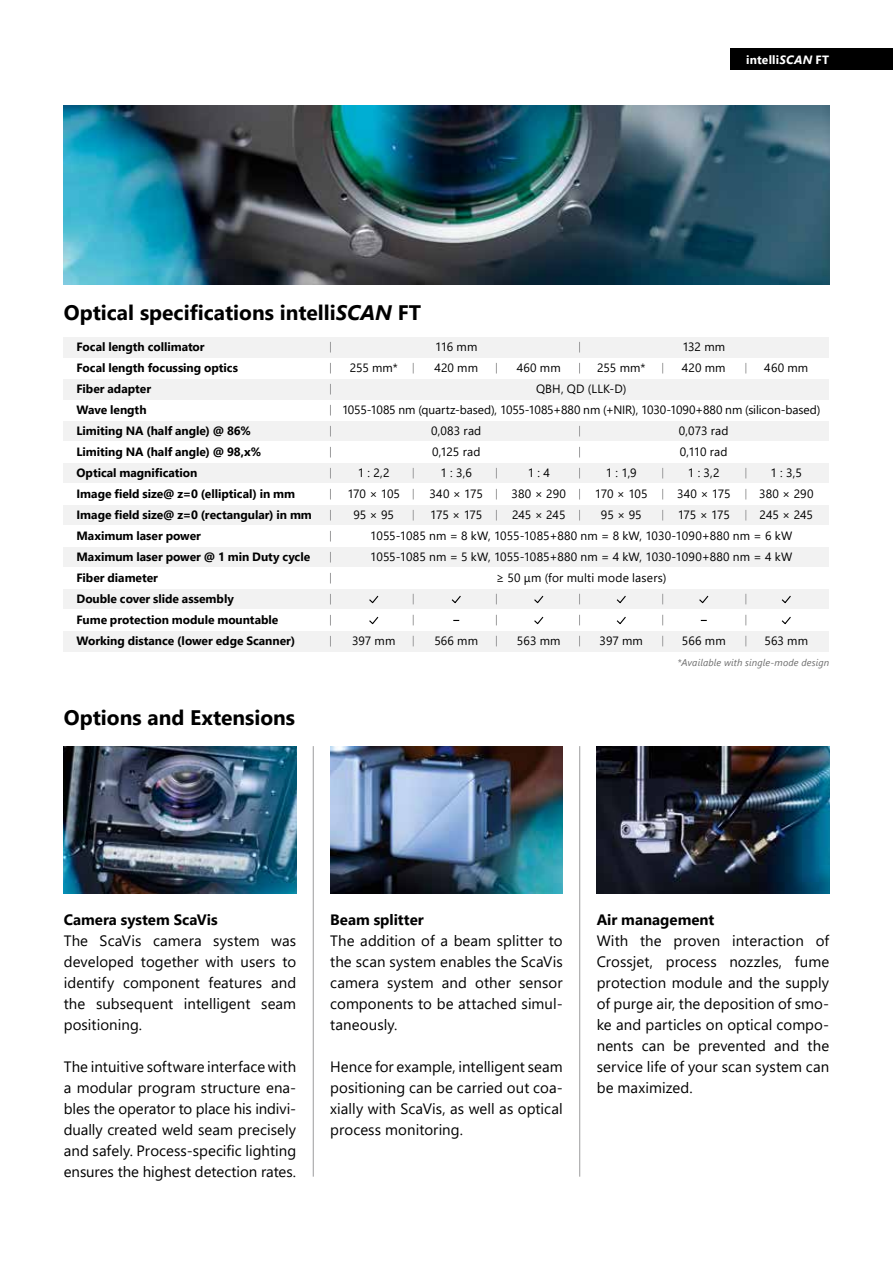
<style>
.page{position:relative;width:893px;height:1263px;background:#fff}
.page>*{position:absolute;margin:0;border:0;box-sizing:border-box;transform-origin:0 0}
.t1{font:700 21px "Segoe UI";color:#000}
.t2{font:15px/21px "Segoe UI";letter-spacing:.005em;color:#000;text-align:justify}
.t3{font:700 15px "Segoe UI";color:#000}
.t4{font:12px "Segoe UI";letter-spacing:.005em;color:#000}
.t5{font:700 12px/21px "Segoe UI";letter-spacing:-.005em;color:#000}
.t6{font:700 12px "Segoe UI";letter-spacing:.015em;color:#fff}
.t7{font:italic 9.75px "Segoe UI";letter-spacing:.015em;color:#6e6e6e}
.s1{font-style:italic}
</style>
<div class="page">
<div style="left:64px;top:337px;width:765px;height:21px;background:#f2f2f2"></div>
<div style="left:64px;top:379px;width:765px;height:21px;background:#f2f2f2"></div>
<div style="left:64px;top:421px;width:765px;height:21px;background:#f2f2f2"></div>
<div style="left:64px;top:505px;width:765px;height:21px;background:#f2f2f2"></div>
<div style="left:64px;top:589px;width:765px;height:21px;background:#f2f2f2"></div>
<div style="left:64px;top:463px;width:765px;height:21px;background:#f2f2f2"></div>
<div style="left:64px;top:547px;width:765px;height:21px;background:#f2f2f2"></div>
<div style="left:64px;top:631px;width:765px;height:21px;background:#f2f2f2"></div>
<img style="left:64px;top:106px;width:765px;height:178px">
<div style="left:730px;top:49px;width:163px;height:21px;background:#000"></div>
<img style="left:597px;top:746px;width:232px;height:147px">
<img style="left:330px;top:746px;width:233px;height:147px">
<img style="left:64px;top:746px;width:232px;height:147px">
<hr style="left:313px;top:746px;width:1px;height:431px;background:#9c9c9d">
<hr style="left:579px;top:746px;width:1px;height:431px;background:#9c9c9d">
<svg style="left:369px;top:595px;width:10px;height:9px"></svg>
<svg style="left:451px;top:595px;width:10px;height:9px"></svg>
<svg style="left:534px;top:595px;width:10px;height:9px"></svg>
<svg style="left:616px;top:595px;width:10px;height:9px"></svg>
<svg style="left:699px;top:595px;width:10px;height:9px"></svg>
<svg style="left:781px;top:595px;width:10px;height:9px"></svg>
<svg style="left:369px;top:616px;width:10px;height:9px"></svg>
<svg style="left:534px;top:616px;width:10px;height:9px"></svg>
<svg style="left:616px;top:616px;width:10px;height:9px"></svg>
<svg style="left:781px;top:616px;width:10px;height:9px"></svg>
<h1 class="t1" style="left:64px;top:296px;width:359px">Optical specifications intelli<span class="s1">SCAN</span> FT</h1>
<p class="t6" style="left:746px;top:50px;width:85px">intelli<span class="s1">SCAN</span> FT</p>
<p class="t5" style="left:77px;top:336px;width:237px">Focal length collimator<br>Focal length focussing optics<br>Fiber adapter<br>Wave length<br>Limiting NA (half angle) @ 86%<br>Limiting NA (half angle) @ 98,x%<br>Optical magnification<br>Image field size@ z=0 (elliptical) in mm<br>Image field size@ z=0 (rectangular) in mm<br>Maximum laser power<br>Maximum laser power @ 1 min Duty cycle<br>Fiber diameter<br>Double cover slide assembly<br>Fume protection module mountable<br>Working distance (lower edge Scanner)</p>
<h1 class="t1" style="left:64px;top:701px;width:233px">Options and Extensions</h1>
<p class="t4" style="left:435px;top:337px;width:44px">116 mm</p>
<p class="t4" style="left:682px;top:337px;width:44px">132 mm</p>
<p class="t4" style="left:350px;top:358px;width:50px">255 mm*</p>
<p class="t4" style="left:434px;top:358px;width:45px">420 mm</p>
<p class="t4" style="left:517px;top:358px;width:45px">460 mm</p>
<p class="t4" style="left:597px;top:358px;width:50px">255 mm*</p>
<p class="t4" style="left:682px;top:358px;width:45px">420 mm</p>
<p class="t4" style="left:764px;top:358px;width:45px">460 mm</p>
<p class="t4" style="left:536px;top:379px;width:92px">QBH, QD (LLK-D)</p>
<p class="t4" style="left:342px;top:400px;width:480px">1055-1085 nm (quartz-based), 1055-1085+880 nm (+NIR), 1030-1090+880 nm (silicon-based)</p>
<p class="t4" style="left:431px;top:421px;width:52px">0,083 rad</p>
<p class="t4" style="left:679px;top:421px;width:51px">0,073 rad</p>
<p class="t4" style="left:432px;top:442px;width:50px">0,125 rad</p>
<p class="t4" style="left:680px;top:442px;width:49px">0,110 rad</p>
<p class="t4" style="left:358px;top:463px;width:33px">1 : 2,2</p>
<p class="t4" style="left:441px;top:463px;width:33px">1 : 3,6</p>
<p class="t4" style="left:528px;top:463px;width:24px">1 : 4</p>
<p class="t4" style="left:606px;top:463px;width:32px">1 : 1,9</p>
<p class="t4" style="left:688px;top:463px;width:33px">1 : 3,2</p>
<p class="t4" style="left:770px;top:463px;width:33px">1 : 3,5</p>
<p class="t4" style="left:347px;top:484px;width:54px">170 × 105</p>
<p class="t4" style="left:430px;top:484px;width:55px">340 × 175</p>
<p class="t4" style="left:512px;top:484px;width:56px">380 × 290</p>
<p class="t4" style="left:595px;top:484px;width:54px">170 × 105</p>
<p class="t4" style="left:677px;top:484px;width:55px">340 × 175</p>
<p class="t4" style="left:759px;top:484px;width:56px">380 × 290</p>
<p class="t4" style="left:353px;top:505px;width:42px">95 × 95</p>
<p class="t4" style="left:430px;top:505px;width:54px">175 × 175</p>
<p class="t4" style="left:512px;top:505px;width:55px">245 × 245</p>
<p class="t4" style="left:601px;top:505px;width:42px">95 × 95</p>
<p class="t4" style="left:678px;top:505px;width:54px">175 × 175</p>
<p class="t4" style="left:760px;top:505px;width:55px">245 × 245</p>
<p class="t4" style="left:370px;top:526px;width:423px">1055-1085 nm = 8 kW, 1055-1085+880 nm = 8 kW, 1030-1090+880 nm = 6 kW</p>
<p class="t4" style="left:370px;top:547px;width:423px">1055-1085 nm = 5 kW, 1055-1085+880 nm = 4 kW, 1030-1090+880 nm = 4 kW</p>
<p class="t4" style="left:496px;top:568px;width:172px">≥ 50 μm (for multi mode lasers)</p>
<p class="t4" style="left:352px;top:631px;width:45px">397 mm</p>
<p class="t4" style="left:434px;top:631px;width:45px">566 mm</p>
<p class="t4" style="left:517px;top:631px;width:45px">563 mm</p>
<p class="t4" style="left:600px;top:631px;width:45px">397 mm</p>
<p class="t4" style="left:682px;top:631px;width:45px">566 mm</p>
<p class="t4" style="left:764px;top:631px;width:45px">563 mm</p>
<p class="t7" style="left:678px;top:654px;width:153px">*Available with single-mode design</p>
<p class="t3" style="left:64px;top:907px;width:155px">Camera system ScaVis</p>
<p class="t2" style="left:64px;top:929px;width:234px">The ScaVis camera system was developed together with users to identify component features and the subsequent intelligent seam positioning.</p>
<p class="t2" style="left:64px;top:1055px;width:234px">The intuitive software interface with a modular program structure ena&shy;bles the operator to place his indivi&shy;dually created weld seam precisely and safely. Process-specific lighting ensures the highest detection rates.</p>
<p class="t3" style="left:330px;top:907px;width:95px">Beam splitter</p>
<p class="t2" style="left:330px;top:929px;width:234px">The addition of a beam splitter to the scan system enables the ScaVis camera system and other sensor components to be attached simul&shy;taneously.</p>
<p class="t2" style="left:330px;top:1055px;width:234px">Hence for example, intelligent seam positioning can be carried out coa&shy;xially with ScaVis, as well as optical process monitoring.</p>
<p class="t3" style="left:597px;top:907px;width:119px">Air management</p>
<p class="t2" style="left:597px;top:929px;width:234px">With the proven interaction of Crossjet, process nozzles, fume protection module and the supply of purge air, the deposition of smo&shy;ke and particles on optical compo&shy;nents can be prevented and the service life of your scan system can be maximized.</p>
</div>
